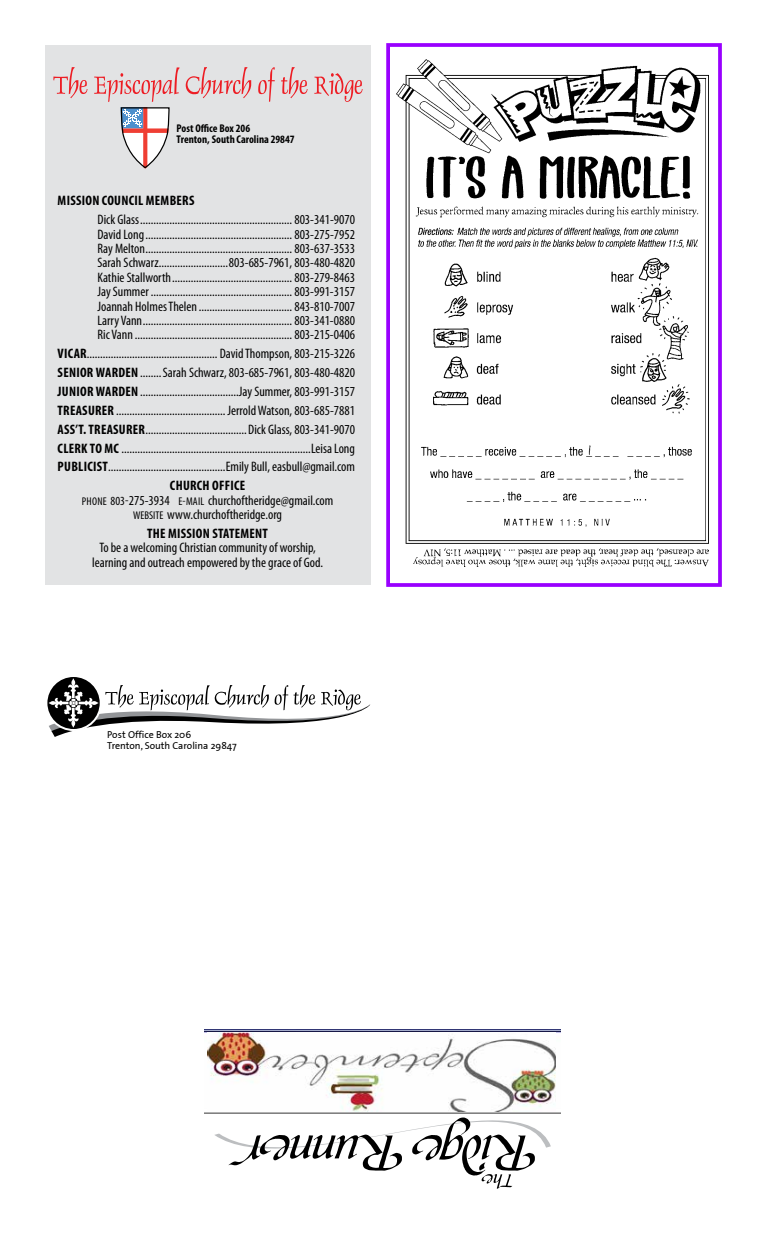
<style>
.page{position:relative;width:765px;height:1260px;background:#fff}
.page>*{position:absolute;margin:0;border:0;box-sizing:border-box;transform-origin:0 0}
.t1{font:condensed 13.75px/14.4px "Myriad Pro";color:#000;text-align:center}
.t2{font:700 condensed 13.75px "Myriad Pro";letter-spacing:.02em;color:#000}
.t3{font:11.88px/13.5px "Franklin Gothic";color:#000}
.t4{font:700 condensed 11.25px/11.2px "Myriad Pro";color:#000}
.t5{font:10px/11.2px "Bank Sans Plain";color:#000}
.s1{font-weight:700}
.s2{font-size:11.25px}
.s3{font-size:12.5px}
</style>
<div class="page">
<div style="left:45px;top:675px;width:57px;height:56px;border:2px solid #fff;border-radius:50%"></div>
<svg style="left:49px;top:679px;width:322px;height:58px"></svg>
<div style="left:45px;top:45px;width:325px;height:540px;background:#e2e3e4"></div>
<svg style="left:53px;top:67px;width:34px;height:31px"></svg>
<svg style="left:94px;top:67px;width:85px;height:102px"></svg>
<svg style="left:186px;top:67px;width:65px;height:31px"></svg>
<svg style="left:258px;top:67px;width:17px;height:35px"></svg>
<svg style="left:281px;top:67px;width:27px;height:31px"></svg>
<svg style="left:314px;top:73px;width:49px;height:29px"></svg>
<svg style="left:215px;top:1117px;width:336px;height:72px"></svg>
<img style="left:205px;top:1029px;width:355px;height:84px">
<img style="left:207px;top:1033px;width:349px;height:79px">
<div style="left:386px;top:43px;width:336px;height:544px;border:4px solid #90f"></div>
<img style="left:396px;top:60px;width:312px;height:506px">
<p class="t4" style="left:177px;top:122px;width:120px">Post Office Box 206<br>Trenton, South Carolina 29847</p>
<p class="t3" style="left:218px;top:204px;width:71px;rotate:-180deg">Hollis Holmes</p>
<p class="t2" style="left:58px;top:192px;width:138px">MISSION COUNCIL MEMBERS</p>
<p class="t1" style="left:98px;top:212px;width:259px;text-align:justify">Dick Glass......................................................... 803-341-9070<br>David Long....................................................... 803-275-7952<br>Ray Melton....................................................... 803-637-3533<br>Sarah Schwarz..........................803-685-7961, 803-480-4820<br>Kathie Stallworth............................................. 803-279-8463<br>Jay Summer ..................................................... 803-991-3157<br>Joannah Holmes Thelen ................................... 843-810-7007<br>Larry Vann........................................................ 803-341-0880<br>Ric Vann ........................................................... 803-215-0406</p>
<p class="t1" style="left:58px;top:344px;width:299px;line-height:18.9px"><span class="s1">VICAR</span>................................................. David Thompson, 803-215-3226<br><span class="s1">SENIOR WARDEN</span> ........Sarah Schwarz, 803-685-7961, 803-480-4820<br><span class="s1">JUNIOR WARDEN</span> .....................................Jay Summer, 803-991-3157<br><span class="s1">TREASURER</span> ......................................... Jerrold Watson, 803-685-7881<br><span class="s1">ASS’T. TREASURER</span>......................................Dick Glass, 803-341-9070<br><span class="s1">CLERK TO MC</span> .......................................................................Leisa Long <span class="s1">PUBLICIST</span>............................................Emily Bull, easbull@gmail.com <span class="s1">CHURCH OFFICE</span></p>
<p class="t1" style="left:82px;top:493px;width:253px"><span class="s2">PHONE</span> <span class="s3">803-</span>275-3934 <span class="s2">E-MAIL</span> churchoftheridge@gmail.com<br><span class="s2">WEBSITE</span> www.churchoftheridge.org</p>
<p class="t2" style="left:147px;top:525px;width:122px">THE MISSION STATEMENT</p>
<p class="t1" style="left:92px;top:540px;width:232px">To be a welcoming Christian community of worship, learning and outreach empowered by the grace of God.</p>
<p class="t3" style="left:380px;top:231px;width:79px;rotate:-180deg">16 Gigi Derrick</p>
<p class="t3" style="left:218px;top:285px;width:83px;rotate:-180deg">Tom Long<br>Jay Summer<br>Poo Alexander<br>Meredith Hagan<br>Vann Jordan</p>
<p class="t3" style="left:380px;top:245px;width:107px;rotate:-180deg">12 Maynard Watson</p>
<p class="t3" style="left:380px;top:258px;width:82px;rotate:-180deg">11 Bob Hodges</p>
<p class="t3" style="left:238px;top:258px;width:16px;rotate:-180deg">27</p>
<p class="t3" style="left:361px;top:271px;width:86px;rotate:-180deg">Kirkland Crocker</p>
<p class="t3" style="left:361px;top:285px;width:43px;rotate:-180deg">Ann Day</p>
<p class="t3" style="left:238px;top:285px;width:16px;rotate:-180deg">18</p>
<p class="t5" style="left:107px;top:729px;width:131px">Post Office Box 206<br>Trenton, South Carolina 29847</p>
</div>
